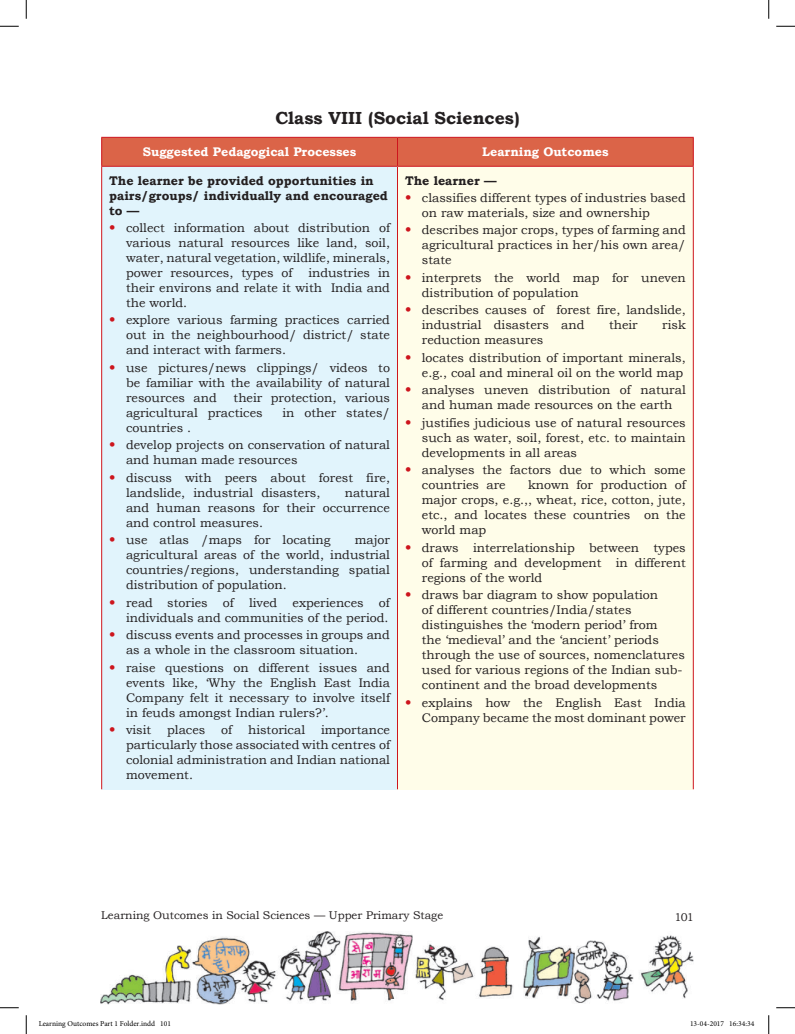
<style>
.page{position:relative;width:795px;height:1034px;background:#fff}
.page>*{position:absolute;margin:0;border:0;box-sizing:border-box;transform-origin:0 0}
.t1{font:700 17.5px "Bookman Old Style";color:#231f20}
.t2{font:12.5px/15px "Bookman Old Style";color:#231f20;text-align:justify}
.t3{font:700 12.5px/15px "Bookman Old Style";color:#231f20}
.t4{font:700 12.5px "Bookman Old Style";color:#fff}
.t5{font:11.25px "Bookman Old Style";color:#231f20}
.t6{font:7.5px "Minion Pro";color:#000}
.s1{font-weight:700;font-size:13.75px;color:#cd151d}
</style>
<div class="page">
<img style="left:101px;top:931px;width:593px;height:73px">
<div style="left:102px;top:166px;width:296px;height:623px;background:#e1f4fc"></div>
<div style="left:398px;top:166px;width:295px;height:623px;background:#fffde9"></div>
<svg style="left:101px;top:137px;width:593px;height:29px;background:#da6146"></svg>
<hr style="left:101px;top:166px;width:297px;height:1px;background:#cd151d">
<hr style="left:101px;top:167px;width:1px;height:622px;background:#cd151d">
<hr style="left:398px;top:166px;width:296px;height:1px;background:#cd151d">
<hr style="left:397px;top:167px;width:1px;height:622px;background:#cd151d">
<hr style="left:693px;top:167px;width:1px;height:622px;background:#cd151d">
<svg style="left:0;top:25px;width:19px;height:2px"></svg>
<svg style="left:776px;top:25px;width:19px;height:2px"></svg>
<svg style="left:0;top:1007px;width:19px;height:1px"></svg>
<svg style="left:776px;top:1007px;width:19px;height:1px"></svg>
<svg style="left:25px;top:0;width:2px;height:19px"></svg>
<svg style="left:25px;top:1015px;width:2px;height:18px"></svg>
<svg style="left:768px;top:0;width:2px;height:19px"></svg>
<svg style="left:768px;top:1015px;width:2px;height:18px"></svg>
<h1 class="t1" style="left:275px;top:106px;width:246px">Class VIII (Social Sciences)</h1>
<p class="t4" style="left:143px;top:143px;width:215px">Suggested Pedagogical Processes</p>
<p class="t4" style="left:482px;top:143px;width:128px">Learning Outcomes</p>
<p class="t3" style="left:109px;top:173px;width:280px">The learner be provided opportunities in pairs/groups/ individually and encouraged to —</p>
<p class="t2" style="left:126px;top:220px;width:265px;text-indent:-17px"><span class="s1">•</span> collect information about distribution of various natural resources like land, soil, water, natural vegetation, wildlife, minerals, power resources, types of</p>
<p class="t3" style="left:405px;top:173px;width:93px">The learner —</p>
<p class="t2" style="left:422px;top:190px;width:265px;text-indent:-17px"><span class="s1">•</span> classifies different types of industries based on raw materials, size and ownership</p>
<p class="t2" style="left:422px;top:222px;width:265px;text-indent:-17px"><span class="s1">•</span> describes major crops, types of farming and agricultural practices in her/his own area/ state</p>
<p class="t2" style="left:422px;top:270px;width:265px;text-indent:-17px"><span class="s1">•</span> interprets the world map for uneven distribution of population</p>
<p class="t2" style="left:422px;top:302px;width:265px;text-indent:-17px"><span class="s1">•</span> describes causes of forest fire, landslide, industrial disasters and</p>
<p class="t2" style="left:126px;top:265px;width:265px;text-indent:182px">industries in their environs and relate it with India and the world.</p>
<p class="t2" style="left:126px;top:312px;width:265px;text-indent:-17px"><span class="s1">•</span> explore various farming practices carried out in the neighbourhood/ district/ state and interact with farmers.</p>
<p class="t2" style="left:126px;top:360px;width:265px;text-indent:-17px"><span class="s1">•</span> use pictures/news clippings/ videos to be familiar with the availability of natural resources and</p>
<p class="t2" style="left:609px;top:317px;width:30px">their</p>
<p class="t2" style="left:662px;top:317px;width:25px">risk</p>
<p class="t2" style="left:422px;top:332px;width:123px">reduction measures</p>
<p class="t2" style="left:405px;top:350px;width:282px;text-align:right"><span class="s1">•</span> locates distribution of important minerals, e.g., coal and mineral oil on the world map</p>
<p class="t2" style="left:405px;top:382px;width:282px;text-align:center"><span class="s1">•</span> analyses uneven distribution of natural and human made resources on the earth</p>
<p class="t2" style="left:422px;top:415px;width:265px;text-indent:-17px"><span class="s1">•</span> justifies judicious use of natural resources such as water, soil, forest, etc. to maintain developments in all areas</p>
<p class="t2" style="left:422px;top:462px;width:265px;text-indent:-17px"><span class="s1">•</span> analyses the factors due to which some countries are</p>
<p class="t2" style="left:126px;top:390px;width:265px;text-indent:108px">their protection, various agricultural practices</p>
<p class="t2" style="left:282px;top:405px;width:109px">in other states/</p>
<p class="t2" style="left:126px;top:420px;width:67px">countries .</p>
<p class="t2" style="left:126px;top:437px;width:265px;text-indent:-17px"><span class="s1">•</span> develop projects on conservation of natural and human made resources</p>
<p class="t2" style="left:126px;top:470px;width:265px;text-indent:-17px"><span class="s1">•</span> discuss with peers about forest fire, landslide, industrial disasters,</p>
<p class="t2" style="left:422px;top:477px;width:265px;text-indent:106px">known for production of major crops, e.g.,, wheat, rice, cotton, jute, etc., and locates these countries on the world map</p>
<p class="t2" style="left:422px;top:540px;width:265px;text-indent:-17px"><span class="s1">•</span> draws interrelationship between types of farming and development in different regions of the world</p>
<p class="t2" style="left:422px;top:587px;width:265px;text-align:left;text-indent:-17px"><span class="s1">•</span> draws bar diagram to show population<br>of different countries/India/states distinguishes the ‘modern period’ from<br>the ‘medieval’ and the ‘ancient’ periods through the use of sources, nomenclatures used for various regions of the Indian sub&shy;continent and the broad developments</p>
<p class="t2" style="left:405px;top:695px;width:282px;text-align:right"><span class="s1">•</span> explains how the English East India<br>Company became the most dominant power</p>
<p class="t2" style="left:126px;top:485px;width:265px;text-indent:219px">natural and human reasons for their occurrence and control measures.</p>
<p class="t2" style="left:109px;top:532px;width:223px"><span class="s1">•</span> use atlas /maps for locating</p>
<p class="t2" style="left:126px;top:532px;width:265px;text-indent:229px">major agricultural areas of the world, industrial countries/regions, understanding spatial distribution of population.</p>
<p class="t2" style="left:109px;top:595px;width:282px;text-align:right"><span class="s1">•</span> read stories of lived experiences of individuals and communities of the period.</p>
<p class="t2" style="left:126px;top:627px;width:265px;text-indent:-17px"><span class="s1">•</span> discuss events and processes in groups and as a whole in the classroom situation.</p>
<p class="t2" style="left:126px;top:660px;width:265px;text-indent:-17px"><span class="s1">•</span> raise questions on different issues and events like, ‘Why the English East India Company felt it necessary to involve itself in feuds amongst Indian rulers?’.</p>
<p class="t2" style="left:109px;top:722px;width:44px"><span class="s1">•</span> visit</p>
<p class="t2" style="left:167px;top:722px;width:40px">places</p>
<p class="t2" style="left:221px;top:722px;width:13px">of</p>
<p class="t2" style="left:248px;top:722px;width:59px">historical</p>
<p class="t2" style="left:126px;top:722px;width:265px;text-indent:195px">importance particularly those associated with centres of colonial administration and Indian national movement.</p>
<p class="t5" style="left:101px;top:907px;width:344px">Learning Outcomes in Social Sciences — Upper Primary Stage</p>
<p class="t5" style="left:675px;top:909px;width:21px">101</p>
<p class="t6" style="left:39px;top:1019px;width:134px">Learning Outcomes Part 1 Folder.indd 101</p>
<p class="t6" style="left:690px;top:1019px;width:66px">13-04-2017 16:34:34</p>
</div>
